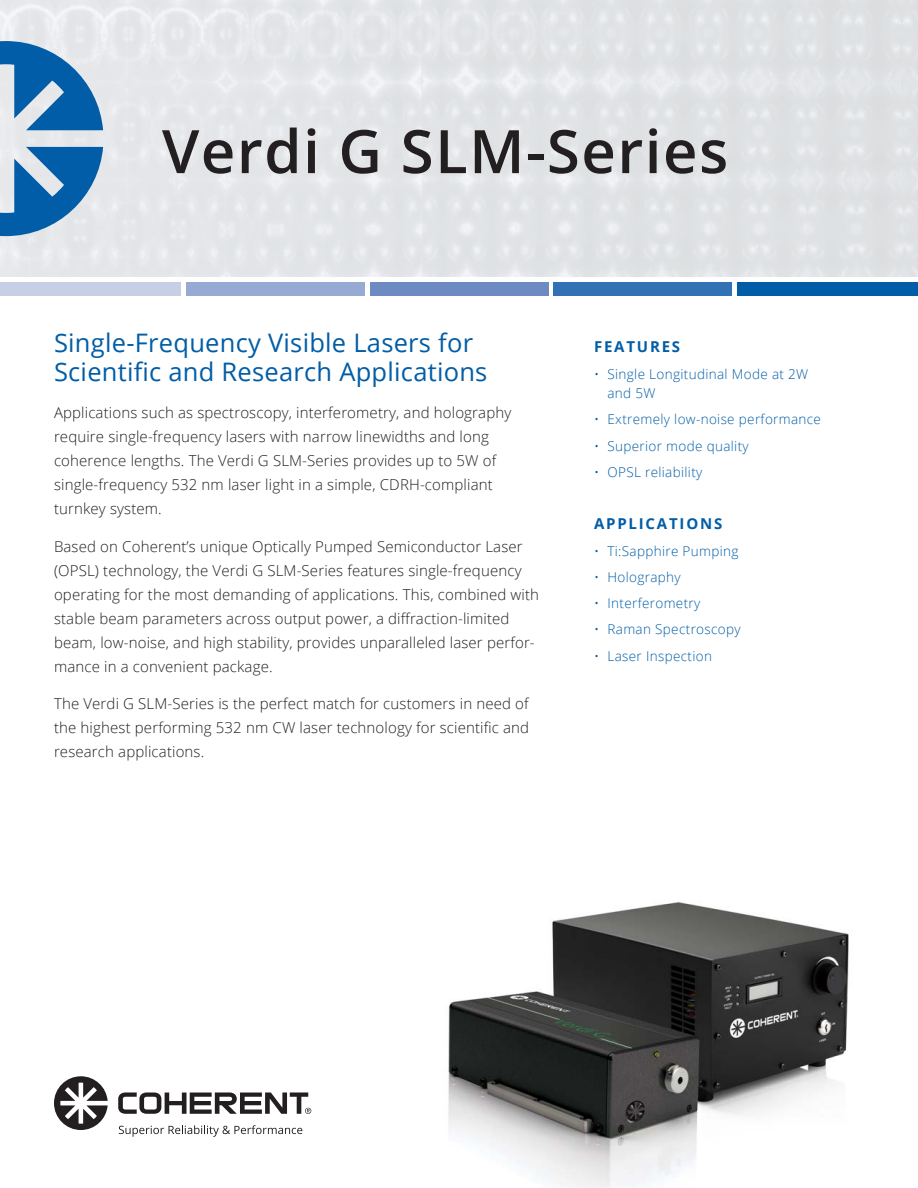
<style>
.page{position:relative;width:918px;height:1188px;background:#fff}
.page>*{position:absolute;margin:0;border:0;box-sizing:border-box;transform-origin:0 0}
.t1{font:600 60px "Open Sans";letter-spacing:.025em;color:#231f20}
.Body{font:25.5px/28.5px "Open Sans";letter-spacing:.01em;color:#015da7}
.Body-2{font:300 15px/24px "Open Sans";letter-spacing:.01em;color:#231f20}
.Bullets{font:700 15px "Open Sans";letter-spacing:.12em;color:#015da7}
.Bullets-2{font:300 13.5px/19.5px "Open Sans";letter-spacing:.025em;color:#015da7}
</style>
<div class="page">
<div style="left:553px;top:282px;width:179px;height:13px;background:#3271b4"></div>
<div style="left:370px;top:282px;width:178px;height:13px;background:#6d8ac2"></div>
<div style="left:737px;top:282px;width:181px;height:13px;background:#015da7"></div>
<div style="left:0;top:282px;width:181px;height:13px;background:#c7cfe7"></div>
<div style="left:186px;top:282px;width:179px;height:13px;background:#97aad4"></div>
<svg style="left:0;top:41px;width:103px;height:195px;background:#6d9fc7"></svg>
<svg style="left:119px;top:1125px;width:183px;height:12px"></svg>
<svg style="left:118px;top:1092px;width:193px;height:22px"></svg>
<svg style="left:54px;top:1076px;width:54px;height:54px"></svg>
<img style="left:448px;top:901px;width:401px;height:287px">
<p class="t1" style="left:162px;top:110px;width:568px">Verdi G SLM-Series</p>
<p class="Body" style="left:54px;top:328px;width:435px">Single-Frequency Visible Lasers for<br>Scientific and Research Applications</p>
<p class="Body-2" style="left:54px;top:401px;width:459px">Applications such as spectroscopy, interferometry, and holography require single-frequency lasers with narrow linewidths and long coherence lengths. The Verdi G SLM-Series provides up to 5W of single-frequency 532 nm laser light in a simple, CDRH-compliant turnkey system.</p>
<p class="Body-2" style="left:54px;top:534px;width:487px">Based on Coherent’s unique Optically Pumped Semiconductor Laser (OPSL) technology, the Verdi G SLM-Series features single-frequency operating for the most demanding of applications. This, combined with stable beam parameters across output power, a diffraction-limited beam, low-noise, and high stability, provides unparalleled laser perfor&shy;mance in a convenient package.</p>
<p class="Body-2" style="left:54px;top:692px;width:477px;text-align:justify">The Verdi G SLM-Series is the perfect match for customers in need of the highest performing 532 nm CW laser technology for scientific and research applications.</p>
<p class="Bullets" style="left:594px;top:336px;width:88px">FEATURES</p>
<p class="Bullets-2" style="left:608px;top:364px;width:202px;text-indent:-14px">• Single Longitudinal Mode at 2W and 5W</p>
<p class="Bullets-2" style="left:594px;top:409px;width:229px">• Extremely low-noise performance</p>
<p class="Bullets-2" style="left:594px;top:436px;width:156px">• Superior mode quality</p>
<p class="Bullets-2" style="left:594px;top:462px;width:110px">• OPSL reliability</p>
<p class="Bullets" style="left:594px;top:513px;width:130px">APPLICATIONS</p>
<p class="Bullets-2" style="left:594px;top:541px;width:146px">• Ti:Sapphire Pumping</p>
<p class="Bullets-2" style="left:594px;top:567px;width:88px">• Holography</p>
<p class="Bullets-2" style="left:594px;top:593px;width:108px">• Interferometry</p>
<p class="Bullets-2" style="left:594px;top:619px;width:148px">• Raman Spectroscopy</p>
<p class="Bullets-2" style="left:594px;top:646px;width:120px">• Laser Inspection</p>
</div>
